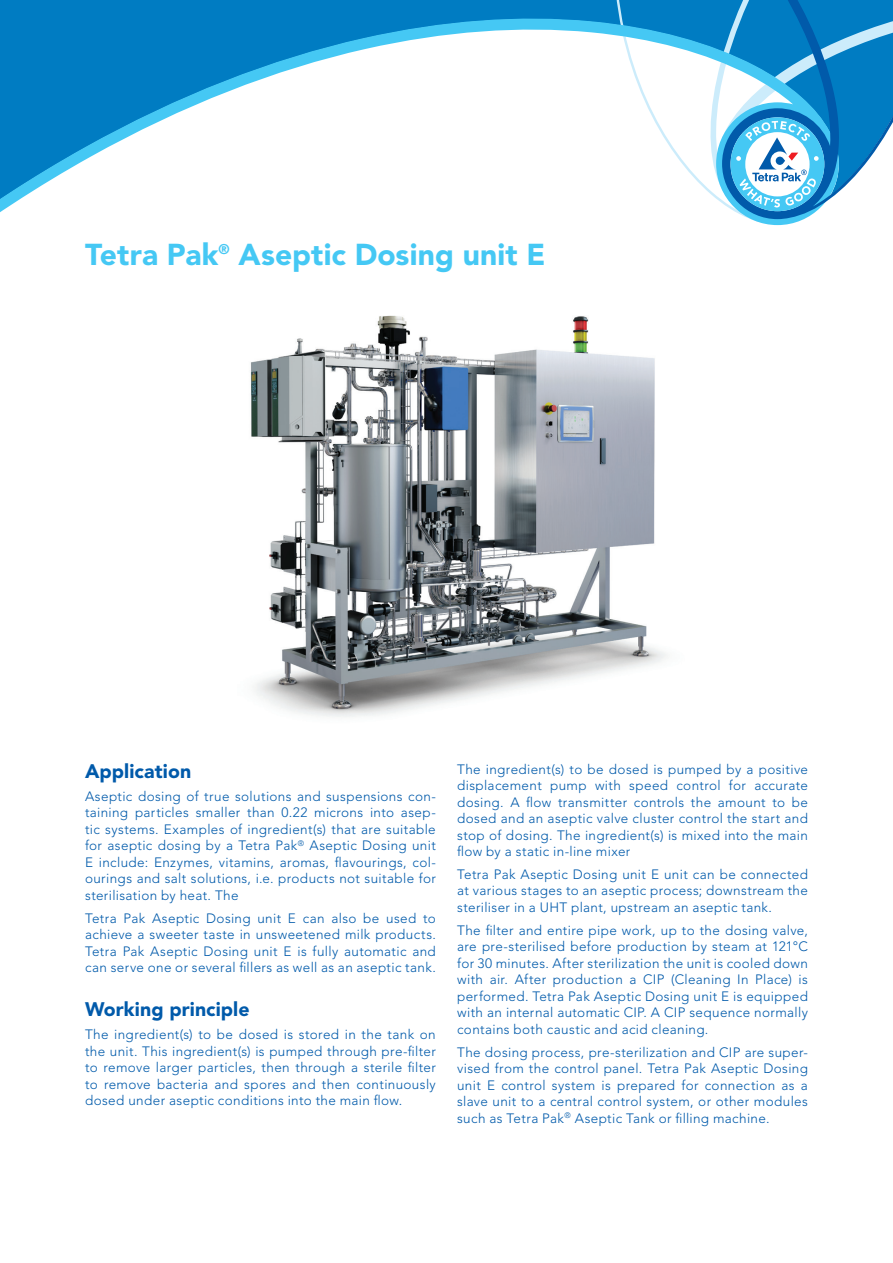
<style>
.page{position:relative;width:893px;height:1263px;background:#fff}
.page>*{position:absolute;margin:0;border:0;box-sizing:border-box;transform-origin:0 0}
.Headline_light_blue{font:900 30px "Avenir LT Std";color:#45c8f4}
.Title_dark_blue{font:900 19.5px "Avenir LT Std";letter-spacing:.005em;color:#015aaa}
.Copy_margin_9_11{font:300 13.5px/16.5px "Avenir LT Std";letter-spacing:.025em;color:#015aaa;text-align:justify}
</style>
<div class="page">
<svg style="left:0;top:15px;width:84px;height:197px;fill:#007cc2"></svg>
<svg style="left:84px;top:0;width:529px;height:161px"></svg>
<svg style="left:613px;top:0;width:280px;height:226px"></svg>
<img style="left:250px;top:315px;width:417px;height:402px">
<p class="Headline_light_blue" style="left:85px;top:236px;width:462px">Tetra Pak<sup>®</sup> Aseptic Dosing unit E</p>
<p class="Title_dark_blue" style="left:85px;top:759px;width:108px">Application</p>
<p class="Copy_margin_9_11" style="left:85px;top:788px;width:352px">Aseptic dosing of true solutions and suspensions con&shy;taining particles smaller than 0.22 microns into asep&shy;tic systems. Examples of ingredient(s) that are suitable for aseptic dosing by a Tetra Pak<sup>®</sup> Aseptic Dosing unit E include: Enzymes, vitamins, aromas, flavourings, col&shy;ourings and salt solutions, i.e. products not suitable for sterilisation by heat. The</p>
<p class="Copy_margin_9_11" style="left:85px;top:910px;width:352px">Tetra Pak Aseptic Dosing unit E can also be used to achieve a sweeter taste in unsweetened milk products.<br>Tetra Pak Aseptic Dosing unit E is fully automatic and can serve one or several fillers as well as an aseptic tank.</p>
<p class="Title_dark_blue" style="left:85px;top:998px;width:166px">Working principle</p>
<p class="Copy_margin_9_11" style="left:85px;top:1026px;width:352px">The ingredient(s) to be dosed is stored in the tank on the unit. This ingredient(s) is pumped through pre-filter to remove larger particles, then through a sterile filter to remove bacteria and spores and then continuously dosed under aseptic conditions into the main flow.</p>
<p class="Copy_margin_9_11" style="left:457px;top:761px;width:352px">The ingredient(s) to be dosed is pumped by a positive displacement pump with speed control for accurate dosing. A flow transmitter controls the amount to be dosed and an aseptic valve cluster control the start and stop of dosing. The ingredient(s) is mixed into the main flow by a static in-line mixer</p>
<p class="Copy_margin_9_11" style="left:457px;top:866px;width:352px">Tetra Pak Aseptic Dosing unit E unit can be connected at various stages to an aseptic process; downstream the steriliser in a UHT plant, upstream an aseptic tank.</p>
<p class="Copy_margin_9_11" style="left:457px;top:922px;width:352px">The filter and entire pipe work, up to the dosing valve, are pre-sterilised before production by steam at 121°C for 30 minutes. After sterilization the unit is cooled down with air. After production a CIP (Cleaning In Place) is performed. Tetra Pak Aseptic Dosing unit E is equipped with an internal automatic CIP. A CIP sequence normally contains both caustic and acid cleaning.</p>
<p class="Copy_margin_9_11" style="left:457px;top:1044px;width:352px">The dosing process, pre-sterilization and CIP are super&shy;vised from the control panel. Tetra Pak Aseptic Dosing unit E control system is prepared for connection as a slave unit to a central control system, or other modules such as Tetra Pak<sup>®</sup> Aseptic Tank or filling machine.</p>
</div>
